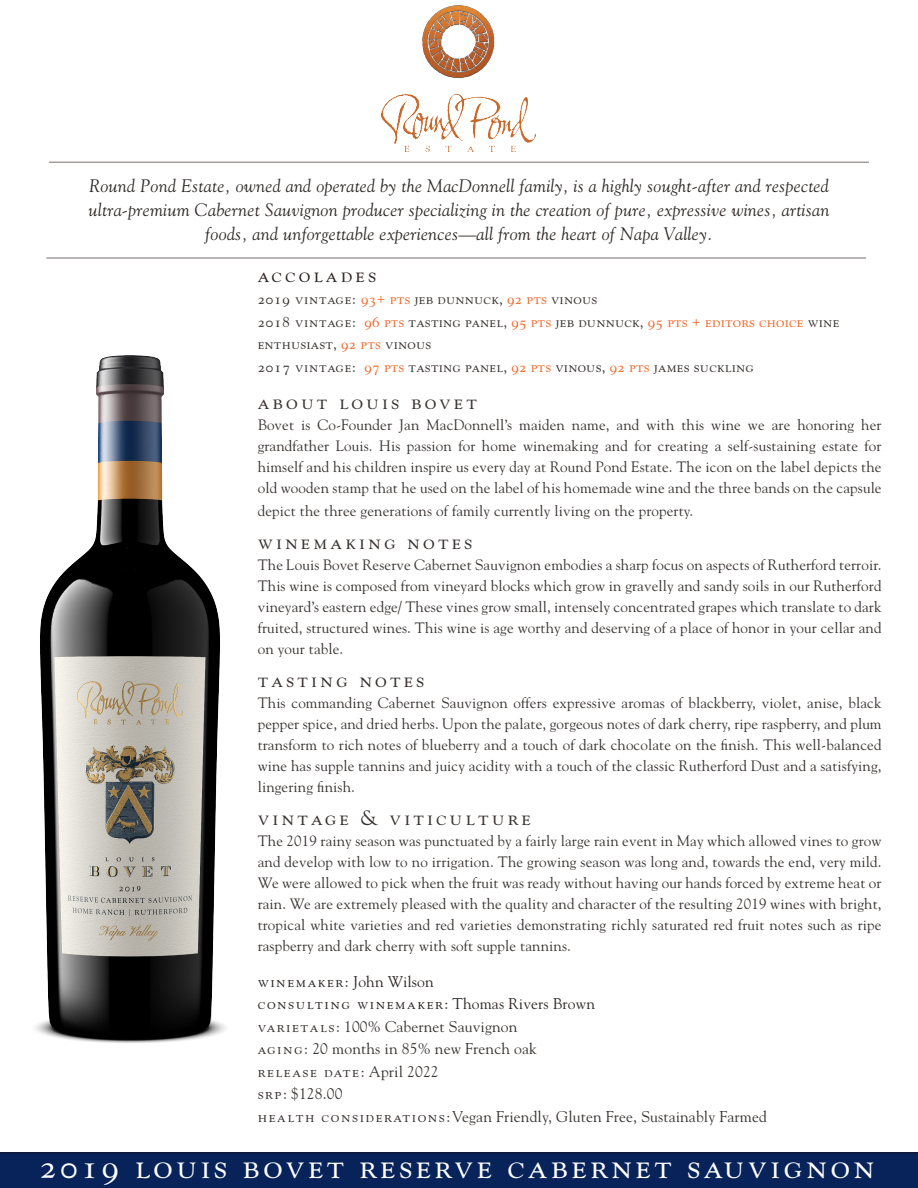
<style>
.page{position:relative;width:918px;height:1188px;background:#fff}
.page>*{position:absolute;margin:0;border:0;box-sizing:border-box;transform-origin:0 0}
.t1{font:34.5px "Goudy Std";letter-spacing:.1em;color:#fff}
.t2{font:21px "Goudy Std";letter-spacing:.15em;color:#383331}
.t3{font:21px "Goudy Std";letter-spacing:.15em;color:#2d2826}
.t4{font:italic 18px/24px "Goudy Std";letter-spacing:.015em;color:#2d2826;text-align:center}
.t5{font:15.6px "Goudy Std";letter-spacing:.1em;color:#383331}
.t6{font:15.6px "Goudy Std";letter-spacing:.1em;color:#2d2826}
.t7{font:15.6px "Goudy Std";letter-spacing:.035em;color:#383331}
.t8{font:15.6px "Goudy Std";letter-spacing:.01em;color:#383331}
.t9{font:15.6px "Goudy Std";letter-spacing:.08em;color:#383331}
.t10{font:15px/21px "Goudy Std";letter-spacing:.01em;color:#383331;text-align:justify}
.s1{color:#f26626}
</style>
<div class="page">
<hr style="left:46px;top:258px;width:820px;height:1px;background:#796f6e">
<hr style="left:49px;top:162px;width:820px;height:1px;background:#796f6e">
<img style="left:381px;top:5px;width:155px;height:146px">
<div style="left:0;top:1152px;width:918px;height:36px;background:#08235a"></div>
<img style="left:35px;top:355px;width:191px;height:688px">
<p class="t4" style="left:89px;top:174px;width:741px">Round Pond Estate, owned and operated by the MacDonnell family, is a highly sought-after and respected</p>
<p class="t4" style="left:89px;top:198px;width:742px">ultra-premium Cabernet Sauvignon producer specializing in the creation of pure, expressive wines, artisan foods, and unforgettable experiences—all from the heart of Napa Valley.</p>
<p class="t3" style="left:258px;top:261px;width:120px">accolades</p>
<p class="t10" style="left:258px;top:288px;width:341px">2019 vintage: <span class="s1">93+ pts</span> jeb dunnuck, <span class="s1">92 pts</span> vinous</p>
<p class="t10" style="left:258px;top:311px;width:583px">2018 vintage: <span class="s1">96 pts</span> tasting panel, <span class="s1">95 pts</span> jeb dunnuck, <span class="s1">95 pts + editors choice</span> wine</p>
<p class="t10" style="left:258px;top:333px;width:175px">enthusiast, <span class="s1">92 pts</span> vinous</p>
<p class="t10" style="left:258px;top:356px;width:498px">2017 vintage: <span class="s1">97 pts</span> tasting panel, <span class="s1">92 pts</span> vinous, <span class="s1">92 pts</span> james suckling</p>
<p class="t2" style="left:258px;top:389px;width:221px">about louis bovet</p>
<p class="t10" style="left:258px;top:414px;width:625px">Bovet is Co-Founder Jan MacDonnell’s maiden name, and with this wine we are honoring her grandfather Louis. His passion for home winemaking and for creating a self-sustaining estate for himself and his children inspire us every day at Round Pond Estate. The icon on the label depicts the old wooden stamp that he used on the label of his homemade wine and the three bands on the capsule</p>
<p class="t10" style="left:258px;top:500px;width:437px">depict the three generations of family currently living on the property.</p>
<p class="t2" style="left:258px;top:528px;width:216px">winemaking notes</p>
<p class="t10" style="left:258px;top:554px;width:625px">The Louis Bovet Reserve Cabernet Sauvignon embodies a sharp focus on aspects of Rutherford terroir.<br>This wine is composed from vineyard blocks which grow in gravelly and sandy soils in our Rutherford vineyard’s eastern edge/ These vines grow small, intensely concentrated grapes which translate to dark fruited, structured wines. This wine is age worthy and deserving of a place of honor in your cellar and on your table.</p>
<p class="t2" style="left:258px;top:666px;width:168px">tasting notes</p>
<p class="t10" style="left:258px;top:692px;width:625px">This commanding Cabernet Sauvignon offers expressive aromas of blackberry, violet, anise, black pepper spice, and dried herbs. Upon the palate, gorgeous notes of dark cherry, ripe raspberry, and plum transform to rich notes of blueberry and a touch of dark chocolate on the finish. This well-balanced wine has supple tannins and juicy acidity with a touch of the classic Rutherford Dust and a satisfying, lingering finish.</p>
<p class="t2" style="left:258px;top:804px;width:275px">vintage &amp; viticulture</p>
<p class="t10" style="left:258px;top:830px;width:625px">The 2019 rainy season was punctuated by a fairly large rain event in May which allowed vines to grow and develop with low to no irrigation. The growing season was long and, towards the end, very mild.<br>We were allowed to pick when the fruit was ready without having our hands forced by extreme heat or rain. We are extremely pleased with the quality and character of the resulting 2019 wines with bright, tropical white varieties and red varieties demonstrating richly saturated red fruit notes such as ripe raspberry and dark cherry with soft supple tannins.</p>
<p class="t6" style="left:258px;top:972px;width:178px">winemaker: John Wilson</p>
<p class="t6" style="left:258px;top:994px;width:339px">consulting winemaker: Thomas Rivers Brown</p>
<p class="t7" style="left:258px;top:1017px;width:261px">varietals: 100% Cabernet Sauvignon</p>
<p class="t8" style="left:258px;top:1039px;width:281px">aging: 20 months in 85% new French oak</p>
<p class="t9" style="left:258px;top:1062px;width:183px">release date: April 2022</p>
<p class="t7" style="left:258px;top:1084px;width:86px">srp: $128.00</p>
<p class="t5" style="left:258px;top:1107px;width:511px">health considerations:Vegan Friendly, Gluten Free, Sustainably Farmed</p>
<p class="t1" style="left:40px;top:1144px;width:836px">2019 louis bovet reserve cabernet sauvignon</p>
</div>
